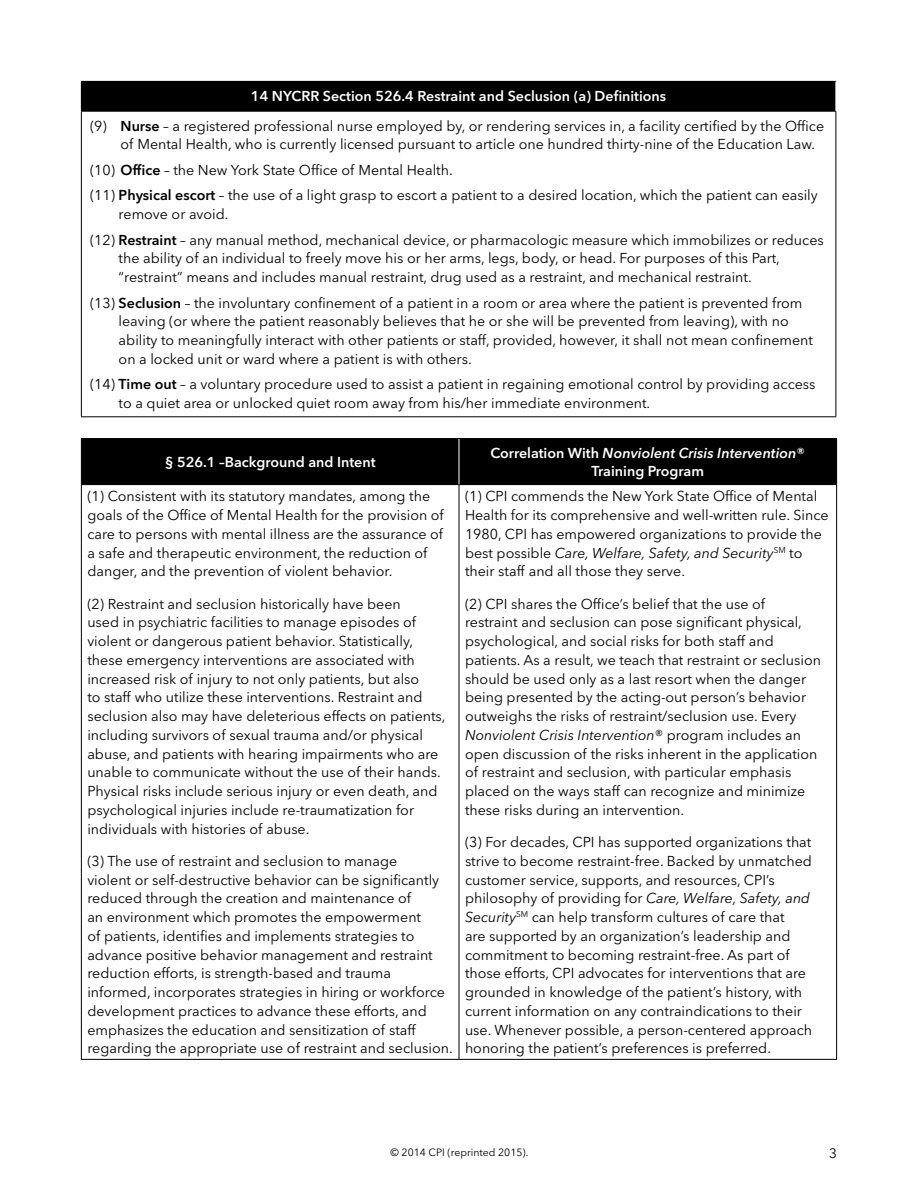
<style>
.page{position:relative;width:918px;height:1188px;background:#fff}
.page>*{position:absolute;margin:0;border:0;box-sizing:border-box;transform-origin:0 0}
.t1{font:14.25px/18.8px "Avenir Next LT Pro";color:#000}
.t2{font:600 14.25px/18px "Avenir Next LT Pro";color:#fff;text-align:center}
.t3{font:13.5px "Avenir Next LT Pro";color:#000}
.t4{font:10.5px "Avenir Next LT Pro";color:#000}
.s1{font-weight:600;color:#fff}
.s2{font-weight:600}
.s3{font-style:italic}
</style>
<div class="page">
<div style="left:81px;top:81px;width:755px;height:30px;background:#000"></div>
<hr style="left:81px;top:111px;width:755px;height:1px;background:#000">
<hr style="left:81px;top:112px;width:1px;height:304px;background:#000">
<hr style="left:836px;top:112px;width:1px;height:304px;background:#000">
<hr style="left:81px;top:416px;width:755px;height:1px;background:#000">
<div style="left:82px;top:439px;width:754px;height:45px;background:#000"></div>
<hr style="left:81px;top:438px;width:378px;height:1px;background:#000">
<hr style="left:81px;top:439px;width:1px;height:45px;background:#000">
<hr style="left:459px;top:438px;width:378px;height:1px;background:#000">
<hr style="left:836px;top:439px;width:1px;height:45px;background:#000">
<hr style="left:81px;top:484px;width:378px;height:1px;background:#000">
<hr style="left:81px;top:485px;width:1px;height:574px;background:#000">
<hr style="left:459px;top:484px;width:378px;height:1px;background:#000">
<hr style="left:459px;top:485px;width:1px;height:574px;background:#000">
<hr style="left:836px;top:485px;width:1px;height:574px;background:#000">
<hr style="left:81px;top:1059px;width:378px;height:1px;background:#000">
<hr style="left:459px;top:1059px;width:378px;height:1px;background:#000">
<hr style="left:459px;top:439px;width:1px;height:45px;background:#fff">
<p class="t1" style="left:90px;top:81px;width:736px;line-height:29.8px;text-align:center"><span class="s1">14 NYCRR Section 526.4 Restraint and Seclusion (a) Definitions<br></span>(9) <span class="s2">Nurse</span> – a registered professional nurse employed by, or rendering services in, a facility certified by the Office</p>
<p class="t1" style="left:90px;top:132px;width:729px;line-height:25.5px;text-indent:31px">of Mental Health, who is currently licensed pursuant to article one hundred thirty-nine of the Education Law. (10) <span class="s2">Office</span> – the New York State Office of Mental Health.<br>(11) <span class="s2">Physical escort</span> – the use of a light grasp to escort a patient to a desired location, which the patient can easily</p>
<p class="t1" style="left:90px;top:201px;width:735px;line-height:25.5px;text-indent:29px">remove or avoid.<br>(12) <span class="s2">Restraint</span> – any manual method, mechanical device, or pharmacologic measure which immobilizes or reduces</p>
<p class="t1" style="left:119px;top:249px;width:663px">the ability of an individual to freely move his or her arms, legs, body, or head. For purposes of this Part, “restraint” means and includes manual restraint, drug used as a restraint, and mechanical restraint.</p>
<p class="t1" style="left:119px;top:293px;width:696px;text-indent:-29px">(13) <span class="s2">Seclusion</span> – the involuntary confinement of a patient in a room or area where the patient is prevented from leaving (or where the patient reasonably believes that he or she will be prevented from leaving), with no ability to meaningfully interact with other patients or staff, provided, however, it shall not mean confinement on a locked unit or ward where a patient is with others.</p>
<p class="t1" style="left:119px;top:375px;width:698px;text-indent:-29px">(14) <span class="s2">Time out</span> – a voluntary procedure used to assist a patient in regaining emotional control by providing access to a quiet area or unlocked quiet room away from his/her immediate environment.</p>
<p class="t2" style="left:165px;top:453px;width:212px">§ 526.1 –Background and Intent</p>
<p class="t2" style="left:490px;top:444px;width:316px">Correlation With <span class="s3">Nonviolent Crisis Intervention</span>®<br>Training Program</p>
<p class="t1" style="left:87px;top:487px;width:358px">(1) Consistent with its statutory mandates, among the goals of the Office of Mental Health for the provision of care to persons with mental illness are the assurance of a safe and therapeutic environment, the reduction of danger, and the prevention of violent behavior.</p>
<p class="t1" style="left:87px;top:594px;width:360px">(2) Restraint and seclusion historically have been<br>used in psychiatric facilities to manage episodes of violent or dangerous patient behavior. Statistically, these emergency interventions are associated with increased risk of injury to not only patients, but also<br>to staff who utilize these interventions. Restraint and seclusion also may have deleterious effects on patients, including survivors of sexual trauma and/or physical abuse, and patients with hearing impairments who are unable to communicate without the use of their hands.<br>Physical risks include serious injury or even death, and psychological injuries include re-traumatization for individuals with histories of abuse.</p>
<p class="t1" style="left:87px;top:852px;width:367px">(3) The use of restraint and seclusion to manage<br>violent or self-destructive behavior can be significantly reduced through the creation and maintenance of<br>an environment which promotes the empowerment<br>of patients, identifies and implements strategies to advance positive behavior management and restraint reduction efforts, is strength-based and trauma informed, incorporates strategies in hiring or workforce development practices to advance these efforts, and emphasizes the education and sensitization of staff regarding the appropriate use of restraint and seclusion.</p>
<p class="t1" style="left:465px;top:487px;width:365px">(1) CPI commends the New York State Office of Mental Health for its comprehensive and well-written rule. Since 1980, CPI has empowered organizations to provide the best possible <span class="s3">Care, Welfare, Safety, and Security</span><sup>SM</sup> to their staff and all those they serve.</p>
<p class="t1" style="left:465px;top:594px;width:358px">(2) CPI shares the Office’s belief that the use of restraint and seclusion can pose significant physical, psychological, and social risks for both staff and patients. As a result, we teach that restraint or seclusion should be used only as a last resort when the danger being presented by the acting-out person’s behavior outweighs the risks of restraint/seclusion use. Every <span class="s3">Nonviolent Crisis Intervention</span>® program includes an open discussion of the risks inherent in the application of restraint and seclusion, with particular emphasis placed on the ways staff can recognize and minimize these risks during an intervention.</p>
<p class="t1" style="left:465px;top:833px;width:349px">(3) For decades, CPI has supported organizations that strive to become restraint-free. Backed by unmatched customer service, supports, and resources, CPI’s philosophy of providing for <span class="s3">Care, Welfare, Safety, and Security</span><sup>SM</sup> can help transform cultures of care that<br>are supported by an organization’s leadership and commitment to becoming restraint-free. As part of those efforts, CPI advocates for interventions that are grounded in knowledge of the patient’s history, with current information on any contraindications to their use. Whenever possible, a person-centered approach honoring the patient’s preferences is preferred.</p>
<p class="t4" style="left:391px;top:1146px;width:139px">© 2014 CPI (reprinted 2015).</p>
<p class="t3" style="left:829px;top:1145px;width:9px">3</p>
</div>
